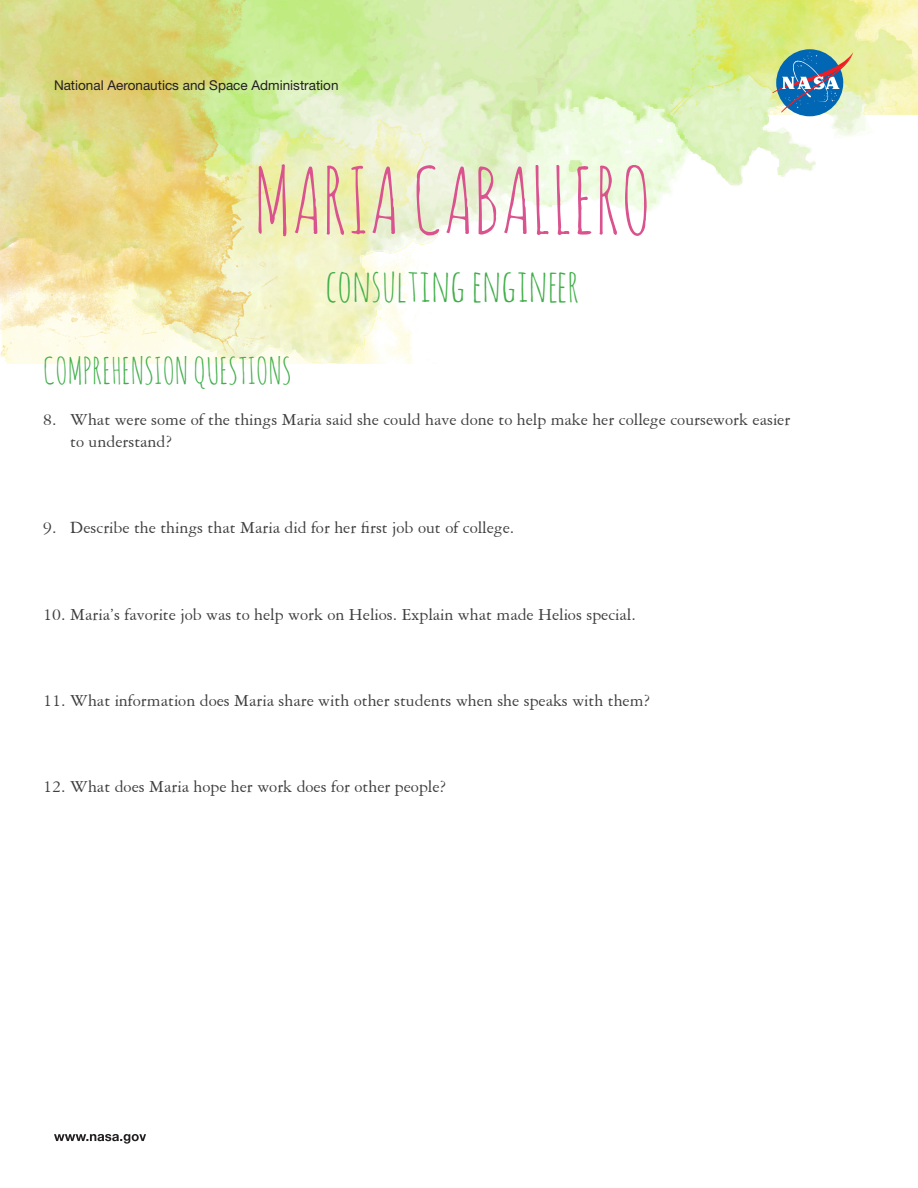
<style>
.page{position:relative;width:918px;height:1188px;background:#fff}
.page>*{position:absolute;margin:0;border:0;box-sizing:border-box;transform-origin:0 0}
.t1{font:90px "Amatic SC";color:#da538e}
.t2{font:45px "Amatic SC";color:#40ae49}
.t3{font:36px "Amatic SC";color:#40ae49}
.t4{font:18px/21.6px "American Garamond BT";color:#3e3e3f}
.t5{font:13.5px "Helvetica Neue";color:#231f20}
</style>
<div class="page">
<img style="left:0;top:0;width:918px;height:364px">
<div style="left:776px;top:49px;width:67px;height:67px;background:#0166b3;border-radius:50%"></div>
<svg style="left:772px;top:52px;width:81px;height:61px"></svg>
<svg style="left:54px;top:1134px;width:92px;height:10px"></svg>
<p class="t5" style="left:54px;top:77px;width:286px">National Aeronautics and Space Administration</p>
<p class="t1" style="left:254px;top:143px;width:399px">MARIA CABALLERO</p>
<p class="t2" style="left:325px;top:256px;width:256px">consulting engineer</p>
<p class="t3" style="left:43px;top:348px;width:250px">COMPREHENSION QUESTIONS</p>
<p class="t4" style="left:70px;top:409px;width:722px;text-indent:-27px">8. What were some of the things Maria said she could have done to help make her college coursework easier to understand?</p>
<p class="t4" style="left:43px;top:517px;width:473px">9. Describe the things that Maria did for her first job out of college.</p>
<p class="t4" style="left:43px;top:603px;width:594px">10. Maria’s favorite job was to help work on Helios. Explain what made Helios special.</p>
<p class="t4" style="left:43px;top:689px;width:609px">11. What information does Maria share with other students when she speaks with them?</p>
<p class="t4" style="left:43px;top:776px;width:405px">12. What does Maria hope her work does for other people?</p>
</div>
